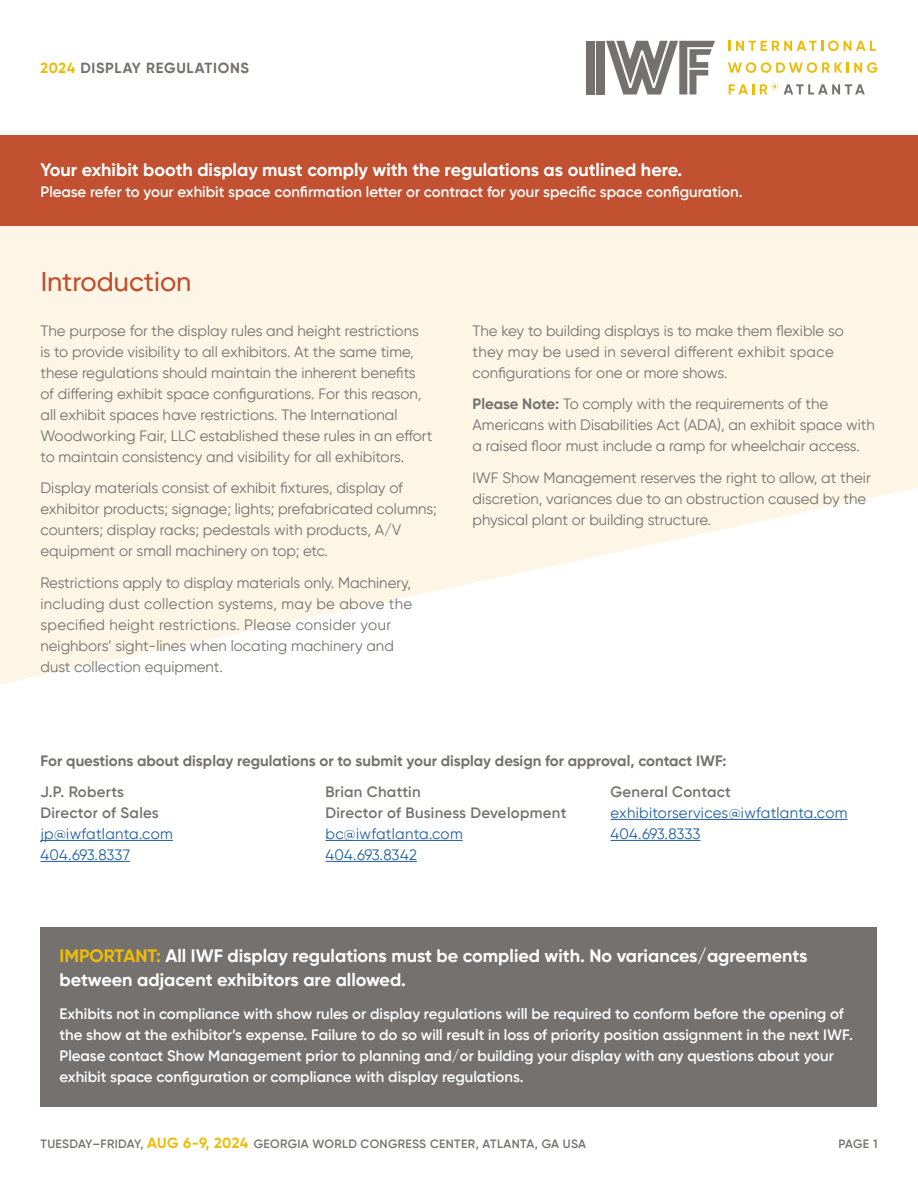
<style>
.page{position:relative;width:918px;height:1188px;background:#fff}
.page>*{position:absolute;margin:0;border:0;box-sizing:border-box;transform-origin:0 0}
.t1{font:500 27px "Gilroy";color:#c15131}
.t2{font:700 18px/24px "Gilroy";color:#fff}
.t3{font:15px/21px "Gilroy";color:#74716f}
.t4{font:600 15px/21px "Gilroy";color:#fff}
.t5{font:15px/21px "Gilroy";letter-spacing:.02em;color:#215e9e}
.t6{font:700 15px "Gilroy";color:#74716f}
.t7{font:600 15px/21px "Gilroy";letter-spacing:.02em;color:#74716f}
.t8{font:700 14.7px "Gilroy";letter-spacing:.045em;color:#74716f}
.t9{font:600 12px "Gilroy";letter-spacing:.03em;color:#74716f}
.s1{color:#ecbc09}
.s2{font-weight:700}
.s3{font-weight:700;font-size:14.7px;color:#ecbc09}
</style>
<div class="page">
<div style="left:40px;top:927px;width:838px;height:180px;background:#74716f"></div>
<svg style="left:0;top:225px;width:918px;height:459px;fill:#fdf5e5"></svg>
<div style="left:0;top:135px;width:918px;height:90px;background:#c15131"></div>
<div style="left:587px;top:41px;width:8px;height:53px;background:#74716f"></div>
<div style="left:597px;top:41px;width:8px;height:53px;background:#74716f"></div>
<svg style="left:606px;top:41px;width:109px;height:54px"></svg>
<svg style="left:729px;top:40px;width:147px;height:11px"></svg>
<svg style="left:728px;top:62px;width:150px;height:11px"></svg>
<svg style="left:729px;top:84px;width:25px;height:10px"></svg>
<svg style="left:784px;top:84px;width:81px;height:10px"></svg>
<svg style="left:760px;top:84px;width:18px;height:10px"></svg>
<hr style="left:40px;top:840px;width:133px;height:1px;background:#215e9e">
<hr style="left:40px;top:861px;width:90px;height:1px;background:#215e9e">
<hr style="left:326px;top:840px;width:137px;height:1px;background:#215e9e">
<hr style="left:326px;top:861px;width:91px;height:1px;background:#215e9e">
<hr style="left:610px;top:819px;width:238px;height:1px;background:#215e9e">
<hr style="left:610px;top:840px;width:90px;height:1px;background:#215e9e">
<p class="t8" style="left:40px;top:59px;width:210px"><span class="s1">2024</span> DISPLAY REGULATIONS</p>
<p class="t2" style="left:40px;top:158px;width:643px">Your exhibit booth display must comply with the regulations as outlined here.</p>
<p class="t4" style="left:40px;top:181px;width:704px">Please refer to your exhibit space confirmation letter or contract for your specific space configuration.</p>
<h1 class="t1" style="left:40px;top:265px;width:152px">Introduction</h1>
<p class="t3" style="left:40px;top:320px;width:393px">The purpose for the display rules and height restrictions is to provide visibility to all exhibitors. At the same time, these regulations should maintain the inherent benefits of differing exhibit space configurations. For this reason, all exhibit spaces have restrictions. The International Woodworking Fair, LLC established these rules in an effort to maintain consistency and visibility for all exhibitors.</p>
<p class="t3" style="left:40px;top:477px;width:398px">Display materials consist of exhibit fixtures, display of exhibitor products; signage; lights; prefabricated columns; counters; display racks; pedestals with products, A/V equipment or small machinery on top; etc.</p>
<p class="t3" style="left:40px;top:572px;width:373px">Restrictions apply to display materials only. Machinery, including dust collection systems, may be above the specified height restrictions. Please consider your neighbors’ sight-lines when locating machinery and dust collection equipment.</p>
<p class="t3" style="left:472px;top:320px;width:373px">The key to building displays is to make them flexible so they may be used in several different exhibit space configurations for one or more shows.</p>
<p class="t3" style="left:472px;top:393px;width:404px"><span class="s2">Please Note:</span> To comply with the requirements of the<br>Americans with Disabilities Act (ADA), an exhibit space with a raised floor must include a ramp for wheelchair access.</p>
<p class="t3" style="left:472px;top:467px;width:400px">IWF Show Management reserves the right to allow, at their discretion, variances due to an obstruction caused by the physical plant or building structure.</p>
<p class="t6" style="left:40px;top:751px;width:688px">For questions about display regulations or to submit your display design for approval, contact IWF:</p>
<p class="t7" style="left:40px;top:781px;width:120px">J.P. Roberts<br>Director of Sales</p>
<p class="t5" style="left:40px;top:823px;width:134px">jp@iwfatlanta.com<br>404.693.8337</p>
<p class="t7" style="left:610px;top:781px;width:122px">General Contact</p>
<p class="t5" style="left:610px;top:802px;width:239px">exhibitorservices@iwfatlanta.com<br>404.693.8333</p>
<p class="t7" style="left:326px;top:781px;width:243px">Brian Chattin<br>Director of Business Development</p>
<p class="t5" style="left:326px;top:823px;width:139px">bc@iwfatlanta.com<br>404.693.8342</p>
<p class="t2" style="left:60px;top:944px;width:750px"><span class="s1">IMPORTANT:</span> All IWF display regulations must be complied with. No variances/agreements between adjacent exhibitors are allowed.</p>
<p class="t4" style="left:60px;top:1003px;width:795px">Exhibits not in compliance with show rules or display regulations will be required to conform before the opening of the show at the exhibitor’s expense. Failure to do so will result in loss of priority position assignment in the next IWF.<br>Please contact Show Management prior to planning and/or building your display with any questions about your exhibit space configuration or compliance with display regulations.</p>
<p class="t9" style="left:40px;top:1136px;width:547px">TUESDAY–FRIDAY, <span class="s3">AUG 6-9, 2024</span> GEORGIA WORLD CONGRESS CENTER, ATLANTA, GA USA</p>
<p class="t9" style="left:839px;top:1136px;width:40px">PAGE 1</p>
</div>
